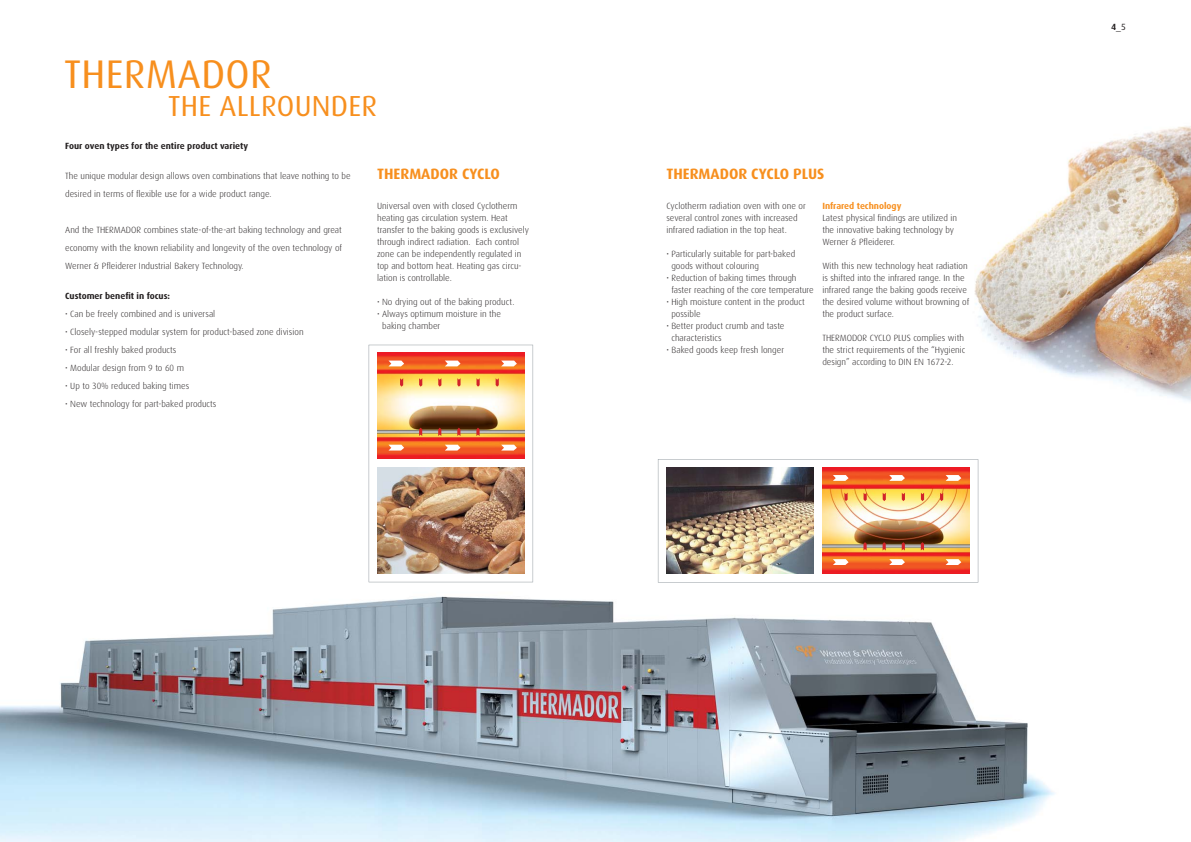
<style>
.page{position:relative;width:1191px;height:842px;background:#fff}
.page>*{position:absolute;margin:0;border:0;box-sizing:border-box;transform-origin:0 0}
.t1{font:40px "Dax Pro";letter-spacing:.01em;color:#f78f1e}
.t2{font:29px "Dax Pro";letter-spacing:.01em;color:#f78f1e}
.t3{font:700 15px "Dax Pro";color:#f78f1e}
.t4{font:300 9px/12px "Dax Pro";color:#231f20}
.t5{font:700 9px "Dax Pro";color:#231f20}
.t6{font:700 9px "Dax Pro";color:#f78f1e}
.t7{font:9px "Dax";color:#231f20}
.s1{font-weight:700}
</style>
<div class="page">
<img style="left:974px;top:126px;width:217px;height:276px">
<img style="left:0;top:477px;width:1055px;height:365px">
<img style="left:369px;top:345px;width:164px;height:237px">
<img style="left:658px;top:459px;width:320px;height:124px">
<h1 class="t1" style="left:64px;top:54px;width:209px">THERMADOR</h1>
<h2 class="t2" style="left:168px;top:92px;width:211px">THE ALLROUNDER</h2>
<p class="t5" style="left:65px;top:141px;width:184px">Four oven types for the entire product variety</p>
<p class="t4" style="left:65px;top:167px;width:287px;line-height:18px">The unique modular design allows oven combinations that leave nothing to be desired in terms of flexible use for a wide product range.</p>
<p class="t4" style="left:65px;top:221px;width:278px;line-height:18px;text-align:justify">And the THERMADOR combines state-of-the-art baking technology and great economy with the known reliability and longevity of the oven technology of Werner &amp; Pfleiderer Industrial Bakery Technology.</p>
<p class="t5" style="left:65px;top:291px;width:106px">Customer benefit in focus:</p>
<p class="t4" style="left:65px;top:308px;width:152px">• Can be freely combined and is universal</p>
<p class="t4" style="left:65px;top:326px;width:240px">• Closely-stepped modular system for product-based zone division</p>
<p class="t4" style="left:65px;top:344px;width:113px">• For all freshly baked products</p>
<p class="t4" style="left:65px;top:362px;width:120px">• Modular design from 9 to 60 m</p>
<p class="t4" style="left:65px;top:380px;width:125px">• Up to 30% reduced baking times</p>
<p class="t4" style="left:65px;top:398px;width:153px">• New technology for part-baked products</p>
<h3 class="t3" style="left:377px;top:166px;width:124px">THERMADOR CYCLO</h3>
<p class="t4" style="left:377px;top:200px;width:153px">Universal oven with closed Cyclotherm heating gas circulation system. Heat transfer to the baking goods is exclusively through indirect radiation. Each control zone can be independently regulated in top and bottom heat. Heating gas circu&shy;lation is controllable.</p>
<p class="t4" style="left:377px;top:296px;width:139px">• No drying out of the baking product.</p>
<p class="t4" style="left:382px;top:308px;width:120px;text-indent:-5px">• Always optimum moisture in the baking chamber</p>
<h3 class="t3" style="left:666px;top:166px;width:160px">THERMADOR CYCLO PLUS</h3>
<p class="t4" style="left:666px;top:200px;width:141px">Cyclotherm radiation oven with one or several control zones with increased infrared radiation in the top heat.</p>
<p class="t4" style="left:671px;top:248px;width:125px;text-indent:-5px">• Particularly suitable for part-baked goods without colouring</p>
<p class="t4" style="left:671px;top:272px;width:144px;text-indent:-5px">• Reduction of baking times through faster reaching of the core temperature</p>
<p class="t4" style="left:671px;top:296px;width:135px;text-indent:-5px">• High moisture content in the product possible</p>
<p class="t4" style="left:671px;top:320px;width:115px;text-indent:-5px">• Better product crumb and taste characteristics</p>
<p class="t4" style="left:666px;top:344px;width:119px">• Baked goods keep fresh longer</p>
<p class="t6" style="left:822px;top:201px;width:81px">Infrared technology</p>
<p class="t4" style="left:822px;top:212px;width:136px">Latest physical findings are utilized in the innovative baking technology by<br>Werner &amp; Pfleiderer.</p>
<p class="t4" style="left:822px;top:260px;width:148px">With this new technology heat radiation is shifted into the infrared range. In the infrared range the baking goods receive the desired volume without browning of the product surface.</p>
<p class="t4" style="left:822px;top:332px;width:145px">THERMODOR CYCLO PLUS complies with the strict requirements of the “Hygienic design” according to DIN EN 1672-2.</p>
<p class="t7" style="left:1111px;top:23px;width:16px"><span class="s1">4</span>_5</p>
</div>
